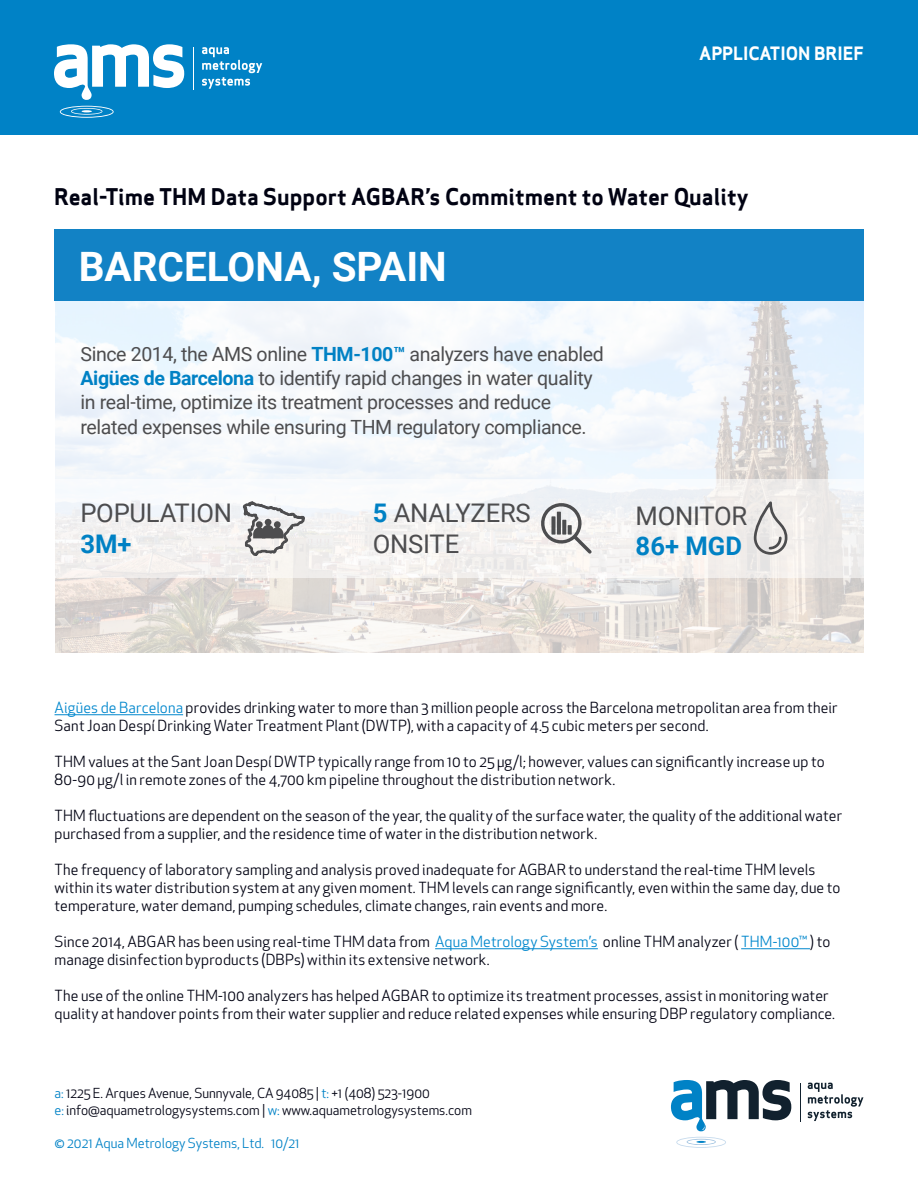
<style>
.page{position:relative;width:918px;height:1188px;background:#fff}
.page>*{position:absolute;margin:0;border:0;box-sizing:border-box;transform-origin:0 0}
.t1{font:700 40.5px "Roboto";color:#fff}
.t2{font:25.65px/30.8px "Roboto";letter-spacing:-.01em;color:#4d4d4f}
.t3{font:22.5px "Apex Sans Bold T";color:#000212}
.t4{font:19.65px/24.3px "Roboto";letter-spacing:-.02em;color:#4d4d4f}
.t5{font:18px "Apex Sans Bold T";color:#fff}
.t6{font:15px/18px "Apex New";letter-spacing:.01em;color:#000212}
.Paragraph_Style14{font:13.5px "Apex New";color:#000212}
.Paragraph_Style14-2{font:13.5px "Apex New";color:#0082c6}
.s1{font-weight:700;color:#0081c4}
.s2{color:#0087cd}
.s3{color:#0082c6}
</style>
<div class="page">
<hr style="left:55px;top:714px;width:128px;height:1px;background:#0087cd">
<hr style="left:435px;top:948px;width:163px;height:1px;background:#0087cd">
<hr style="left:741px;top:948px;width:69px;height:1px;background:#0087cd">
<div style="left:0;top:0;width:918px;height:135px;background:#0082c6"></div>
<hr style="left:194px;top:48px;width:1px;height:42px;background:#fff">
<svg style="left:202px;top:47px;width:60px;height:42px"></svg>
<svg style="left:60px;top:106px;width:54px;height:12px"></svg>
<svg style="left:54px;top:44px;width:130px;height:56px"></svg>
<svg style="left:55px;top:301px;width:809px;height:352px"></svg>
<div style="left:54px;top:479px;width:810px;height:99px;background:#f4f2f2"></div>
<div style="left:54px;top:230px;width:810px;height:71px;background:#1282c5"></div>
<svg style="left:539px;top:503px;width:53px;height:51px"></svg>
<svg style="left:562px;top:520px;width:4px;height:15px"></svg>
<svg style="left:568px;top:525px;width:4px;height:10px"></svg>
<div style="left:551px;top:516px;width:5px;height:19px;background:#4d4d4f"></div>
<hr style="left:557px;top:512px;width:4px;height:23px;background:#4d4d4f">
<div style="left:754px;top:501px;width:33px;height:54px;border:3px solid #4d4d4f;border-radius:15px"></div>
<svg style="left:767px;top:535px;width:16px;height:16px"></svg>
<svg style="left:241px;top:499px;width:66px;height:61px"></svg>
<hr style="left:800px;top:1083px;width:1px;height:39px;background:#11212e">
<svg style="left:808px;top:1083px;width:55px;height:38px"></svg>
<svg style="left:676px;top:1137px;width:50px;height:11px"></svg>
<svg style="left:671px;top:1080px;width:120px;height:51px"></svg>
<p class="t5" style="left:699px;top:42px;width:166px">APPLICATION BRIEF</p>
<p class="t3" style="left:54px;top:182px;width:696px">Real-Time THM Data Support AGBAR’s Commitment to Water Quality</p>
<p class="t1" style="left:79px;top:238px;width:370px">BARCELONA, SPAIN</p>
<p class="t4" style="left:80px;top:341px;width:525px">Since 2014, the AMS online <span class="s1">THM-100™</span> analyzers have enabled <span class="s1">Aigües de Barcelona</span> to identify rapid changes in water quality in real-time, optimize its treatment processes and reduce related expenses while ensuring THM regulatory compliance.</p>
<p class="t2" style="left:80px;top:497px;width:153px">POPULATION<br><span class="s1">3M+</span></p>
<p class="t2" style="left:373px;top:497px;width:159px"><span class="s1">5</span> ANALYZERS<br>ONSITE</p>
<p class="t2" style="left:636px;top:499px;width:113px">MONITOR<br><span class="s1">86+ MGD</span></p>
<p class="t6" style="left:55px;top:699px;width:785px"><span class="s2">Aigües de Barcelona</span> provides drinking water to more than 3 million people across the Barcelona metropolitan area from their<br>Sant Joan Despí Drinking Water Treatment Plant (DWTP), with a capacity of 4.5 cubic meters per second.</p>
<p class="t6" style="left:55px;top:753px;width:772px">THM values at the Sant Joan Despí DWTP typically range from 10 to 25 µg/l; however, values can significantly increase up to<br>80-90 µg/l in remote zones of the 4,700 km pipeline throughout the distribution network.</p>
<p class="t6" style="left:55px;top:807px;width:789px">THM fluctuations are dependent on the season of the year, the quality of the surface water, the quality of the additional water purchased from a supplier, and the residence time of water in the distribution network.</p>
<p class="t6" style="left:55px;top:861px;width:787px">The frequency of laboratory sampling and analysis proved inadequate for AGBAR to understand the real-time THM levels within its water distribution system at any given moment. THM levels can range significantly, even within the same day, due to temperature, water demand, pumping schedules, climate changes, rain events and more.</p>
<p class="t6" style="left:55px;top:933px;width:777px">Since 2014, ABGAR has been using real-time THM data from <span class="s2">Aqua Metrology System’s</span> online THM analyzer ( <span class="s2">THM-100™</span> ) to manage disinfection byproducts (DBPs) within its extensive network.</p>
<p class="t6" style="left:55px;top:987px;width:782px">The use of the online THM-100 analyzers has helped AGBAR to optimize its treatment processes, assist in monitoring water quality at handover points from their water supplier and reduce related expenses while ensuring DBP regulatory compliance.</p>
<p class="Paragraph_Style14" style="left:55px;top:1085px;width:377px"><span class="s3">a:</span> 1225 E. Arques Avenue, Sunnyvale, CA 94085 | <span class="s3">t:</span> +1 (408) 523-1900</p>
<p class="Paragraph_Style14" style="left:55px;top:1101px;width:419px"><span class="s3">e:</span> info@aquametrologysystems.com | <span class="s3">w:</span> www.aquametrologysystems.com</p>
<p class="Paragraph_Style14-2" style="left:55px;top:1134px;width:247px">© 2021 Aqua Metrology Systems, Ltd. 10/21</p>
</div>
